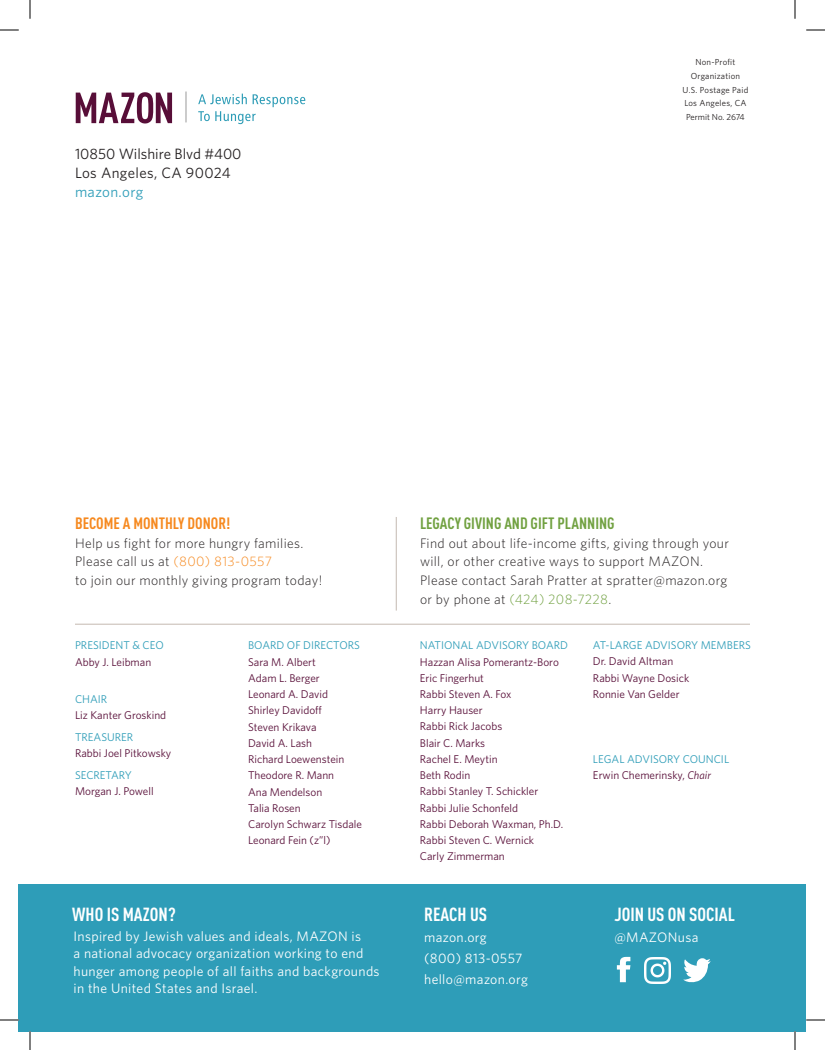
<style>
.page{position:relative;width:825px;height:1050px;background:#fff}
.page>*{position:absolute;margin:0;border:0;box-sizing:border-box;transform-origin:0 0}
.t1{font:700 18.75px "DIN Cond";color:#fff}
.t2{font:700 16.25px "DIN Cond";color:#71a141}
.t3{font:700 16.25px "DIN Cond";color:#f6891f}
.t4{font:15px/18.8px "Whitney";color:#231f20}
.t5{font:15px "Whitney";letter-spacing:.025em;color:#2e9db8}
.t6{font:300 13.75px/18.8px "Whitney";letter-spacing:.025em;color:#231f20}
.t7{font:13.75px/17.5px "Whitney";letter-spacing:.025em;color:#fff}
.t8{font:11.25px/16.2px "Whitney";color:#580e38}
.t9{font:11.25px/16.2px "Whitney";color:#2e9db8}
.t10{font:8.75px/13.8px "Whitney";letter-spacing:.025em;color:#231f20;text-align:center}
.s1{color:#f6891f}
.s2{color:#71a141}
.s3{color:#323332}
.s4{color:#580e38}
.s5{font-style:italic;color:#580e38}
</style>
<div class="page">
<hr style="left:185px;top:92px;width:2px;height:30px;background:#b3b3b3">
<svg style="left:198px;top:94px;width:107px;height:30px"></svg>
<svg style="left:76px;top:92px;width:96px;height:31px"></svg>
<hr style="left:75px;top:624px;width:675px;height:1px;background:#c4b9b1">
<div style="left:19px;top:884px;width:787px;height:147px;background:#2e9db8"></div>
<svg style="left:617px;top:957px;width:13px;height:25px"></svg>
<svg style="left:683px;top:958px;width:28px;height:25px"></svg>
<img style="left:645px;top:957px;width:25px;height:26px">
<hr style="left:396px;top:517px;width:1px;height:94px;background:#c4b9b1">
<svg style="left:0;top:29px;width:19px;height:2px"></svg>
<svg style="left:806px;top:29px;width:19px;height:2px"></svg>
<svg style="left:0;top:1019px;width:19px;height:2px"></svg>
<svg style="left:806px;top:1019px;width:19px;height:2px"></svg>
<svg style="left:29px;top:0;width:2px;height:19px"></svg>
<svg style="left:29px;top:1031px;width:2px;height:19px"></svg>
<svg style="left:794px;top:0;width:2px;height:19px"></svg>
<svg style="left:794px;top:1031px;width:2px;height:19px"></svg>
<h3 class="t4" style="left:75px;top:144px;width:168px">10850 Wilshire Blvd #400<br>Los Angeles, CA 90024</h3>
<h3 class="t5" style="left:75px;top:182px;width:70px">mazon.org</h3>
<p class="t10" style="left:683px;top:55px;width:67px">Non-Profit<br>Organization<br>U.S. Postage Paid<br>Los Angeles, CA<br>Permit No. 2674</p>
<h2 class="t3" style="left:75px;top:513px;width:157px">BECOME A MONTHLY DONOR!</h2>
<p class="t6" style="left:75px;top:533px;width:249px">Help us fight for more hungry families.<br>Please call us at <span class="s1">(800) 813-0557<br></span>to join our monthly giving program today!</p>
<p class="t9" style="left:75px;top:637px;width:90px">PRESIDENT &amp; CEO</p>
<p class="t8" style="left:75px;top:653px;width:78px">Abby J. Leibman</p>
<p class="t9" style="left:75px;top:691px;width:34px">CHAIR</p>
<p class="t8" style="left:75px;top:707px;width:93px">Liz Kanter Groskind</p>
<p class="t9" style="left:75px;top:729px;width:60px">TREASURER</p>
<p class="t8" style="left:75px;top:745px;width:98px">Rabbi Joel Pitkowsky</p>
<p class="t9" style="left:75px;top:767px;width:59px">SECRETARY</p>
<p class="t8" style="left:75px;top:783px;width:80px">Morgan J. Powell</p>
<p class="t9" style="left:248px;top:637px;width:113px">BOARD OF DIRECTORS</p>
<p class="t8" style="left:248px;top:653px;width:115px">Sara M. Albert<br>Adam L. Berger<br>Leonard A. David<br>Shirley Davidoff<br>Steven Krikava<br>David A. Lash<br>Richard Loewenstein<br>Theodore R. Mann<br>Ana Mendelson<br>Talia Rosen<br>Carolyn Schwarz Tisdale<br>Leonard Fein (z”l)</p>
<h2 class="t2" style="left:420px;top:513px;width:196px">LEGACY GIVING AND GIFT PLANNING</h2>
<p class="t6" style="left:420px;top:533px;width:311px">Find out about life-income gifts, giving through your will, or other creative ways to support MAZON.<br>Please contact Sarah Pratter at spratter@mazon.org or by phone at <span class="s2">(424) 208-7228</span><span class="s3">.</span></p>
<p class="t9" style="left:420px;top:637px;width:150px">NATIONAL ADVISORY BOARD</p>
<p class="t8" style="left:420px;top:653px;width:145px">Hazzan Alisa Pomerantz-Boro<br>Eric Fingerhut<br>Rabbi Steven A. Fox<br>Harry Hauser<br>Rabbi Rick Jacobs<br>Blair C. Marks<br>Rachel E. Meytin<br>Beth Rodin<br>Rabbi Stanley T. Schickler<br>Rabbi Julie Schonfeld<br>Rabbi Deborah Waxman, Ph.D.<br>Rabbi Steven C. Wernick<br>Carly Zimmerman</p>
<p class="t9" style="left:593px;top:637px;width:159px">AT-LARGE ADVISORY MEMBERS</p>
<p class="t8" style="left:593px;top:653px;width:98px">Dr. David Altman<br>Rabbi Wayne Dosick<br>Ronnie Van Gelder</p>
<p class="t9" style="left:593px;top:751px;width:138px">LEGAL ADVISORY COUNCIL<br><span class="s4">Erwin Chemerinsky,</span> <span class="s5">Chair</span></p>
<h1 class="t1" style="left:72px;top:903px;width:105px">WHO IS MAZON?</h1>
<h1 class="t1" style="left:614px;top:903px;width:122px">JOIN US ON SOCIAL</h1>
<p class="t7" style="left:614px;top:928px;width:86px">@MAZONusa</p>
<h1 class="t1" style="left:424px;top:903px;width:64px">REACH US</h1>
<p class="t7" style="left:73px;top:927px;width:308px">Inspired by Jewish values and ideals, MAZON is<br>a national advocacy organization working to end hunger among people of all faiths and backgrounds in the United States and Israel.</p>
<p class="t7" style="left:424px;top:926px;width:105px;line-height:21.2px">mazon.org<br>(800) 813-0557 hello@mazon.org</p>
</div>
